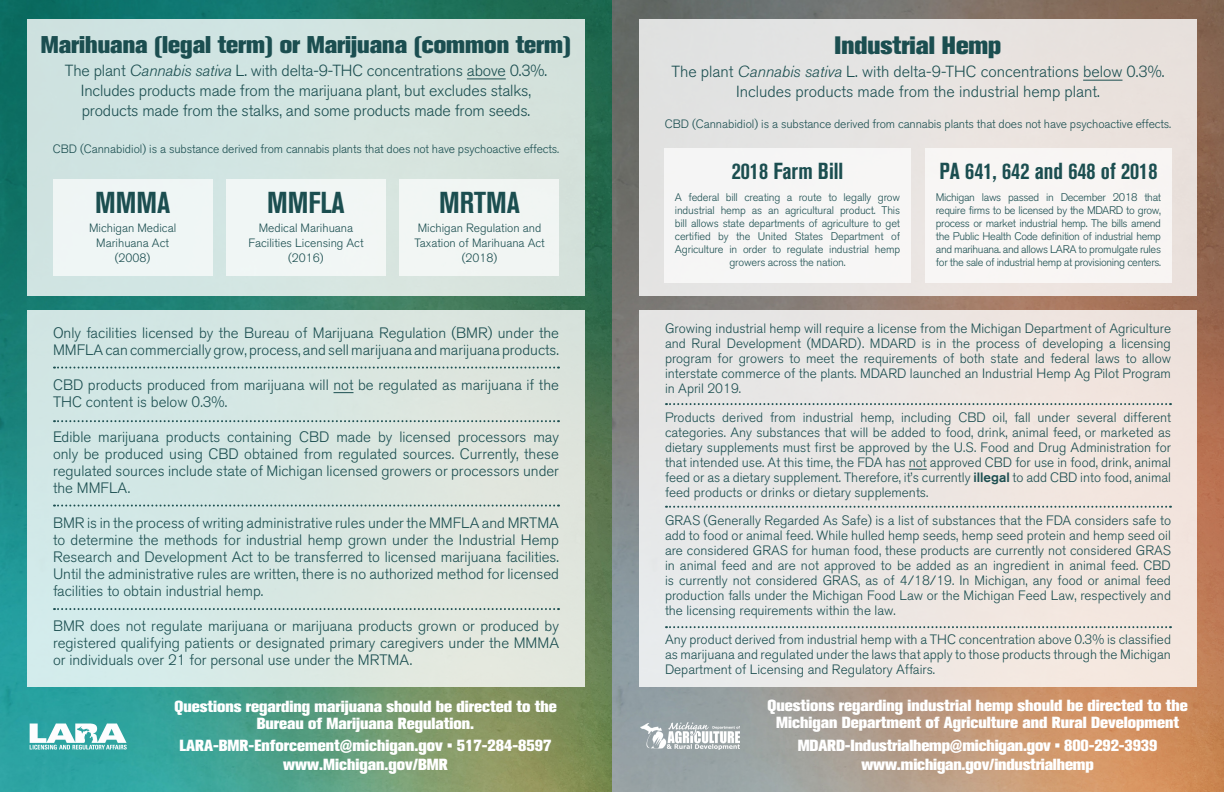
<style>
.page{position:relative;width:1224px;height:792px;background:#fff}
.page>*{position:absolute;margin:0;border:0;box-sizing:border-box;transform-origin:0 0}
.t1{font:30px "Akzidenz Grotesk BQ Bd Cnd Alt";color:#1b4e50}
.t2{font:800 25px "Akzidenz Grotesk BQ";color:#1b4e50}
.t3{font:800 24px "Akzidenz Grotesk BQ";color:#1b4e50}
.t4{font:23px "Akzidenz Grotesk BQ Bd Cnd Alt";color:#1b4e50}
.t5{font:800 16px/17px "Akzidenz Grotesk BQ";color:#fff;text-align:center}
.t6{font:300 16px/20px "Akzidenz Grotesk BQ";letter-spacing:-.01em;color:#1b4e50}
.t7{font:300 15px/17px "Akzidenz Grotesk BQ";color:#1b4e50;text-align:justify}
.t8{font:300 13.5px/15px "Akzidenz Grotesk BQ";color:#1b4e50;text-align:justify}
.t9{font:300 12px/15px "Akzidenz Grotesk BQ";color:#1b4e50}
.t10{font:300 11px/13px "Akzidenz Grotesk BQ";letter-spacing:-.015em;color:#1b4e50;text-align:center}
.s1{font-style:italic}
.s2{font-weight:500}
</style>
<div class="page">
<img style="left:0;top:0;width:1224px;height:792px">
<div style="left:27px;top:310px;width:558px;height:377px;background:#d7e7e2"></div>
<svg style="left:334px;top:392px;width:20px;height:1px"></svg>
<svg style="left:54px;top:367px;width:505px;height:2px"></svg>
<svg style="left:54px;top:420px;width:505px;height:2px"></svg>
<svg style="left:54px;top:505px;width:505px;height:2px"></svg>
<svg style="left:54px;top:608px;width:505px;height:2px"></svg>
<img style="left:29px;top:723px;width:98px;height:28px">
<div style="left:27px;top:19px;width:558px;height:277px;background:#d2e3e0"></div>
<hr style="left:467px;top:78px;width:39px;height:1px;background:#1b4e50">
<div style="left:226px;top:179px;width:160px;height:97px;background:#f1f6f5"></div>
<div style="left:53px;top:179px;width:159px;height:97px;background:#eff6f5"></div>
<div style="left:400px;top:179px;width:159px;height:97px;background:#f1f5f3"></div>
<div style="left:639px;top:310px;width:558px;height:376px;background:#ece6e2"></div>
<img style="left:641px;top:722px;width:98px;height:27px">
<div style="left:639px;top:20px;width:558px;height:276px;background:#e7e3e1"></div>
<hr style="left:1083px;top:80px;width:40px;height:1px;background:#1b4e50">
<div style="left:664px;top:148px;width:247px;height:135px;background:#f6f6f5"></div>
<div style="left:925px;top:148px;width:247px;height:135px;background:#f8f6f4"></div>
<svg style="left:909px;top:469px;width:18px;height:1px"></svg>
<svg style="left:666px;top:403px;width:505px;height:2px"></svg>
<svg style="left:666px;top:506px;width:505px;height:2px"></svg>
<svg style="left:666px;top:626px;width:505px;height:2px"></svg>
<p class="t3" style="left:41px;top:31px;width:532px">Marihuana (legal term) or Marijuana (common term)</p>
<p class="t6" style="left:65px;top:61px;width:484px">The plant <span class="s1">Cannabis sativa</span> L. with delta-9-THC concentrations above 0.3%.</p>
<p class="t6" style="left:81px;top:81px;width:452px">Includes products made from the marijuana plant, but excludes stalks, products made from the stalks, and some products made from seeds.</p>
<p class="t9" style="left:53px;top:141px;width:508px">CBD (Cannabidiol) is a substance derived from cannabis plants that does not have psychoactive effects.</p>
<p class="t1" style="left:95px;top:185px;width:77px">MMMA</p>
<p class="t9" style="left:89px;top:221px;width:89px">Michigan Medical</p>
<p class="t9" style="left:96px;top:236px;width:74px">Marihuana Act</p>
<p class="t9" style="left:115px;top:251px;width:37px">(2008)</p>
<p class="t1" style="left:267px;top:185px;width:79px">MMFLA</p>
<p class="t9" style="left:248px;top:221px;width:117px;text-align:center">Medical Marihuana<br>Facilities Licensing Act</p>
<p class="t9" style="left:288px;top:251px;width:37px">(2016)</p>
<p class="t1" style="left:439px;top:185px;width:82px">MRTMA</p>
<p class="t9" style="left:414px;top:221px;width:132px">Michigan Regulation and<br>Taxation of Marihuana Act</p>
<p class="t9" style="left:462px;top:251px;width:37px">(2018)</p>
<p class="t7" style="left:53px;top:325px;width:508px">Only facilities licensed by the Bureau of Marijuana Regulation (BMR) under the<br>MMFLA can commercially grow, process, and sell marijuana and marijuana products.</p>
<p class="t7" style="left:53px;top:377px;width:508px">CBD products produced from marijuana will not be regulated as marijuana if the<br>THC content is below 0.3%.</p>
<p class="t7" style="left:53px;top:429px;width:508px">Edible marijuana products containing CBD made by licensed processors may only be produced using CBD obtained from regulated sources. Currently, these regulated sources include state of Michigan licensed growers or processors under the MMFLA.</p>
<p class="t7" style="left:53px;top:515px;width:508px">BMR is in the process of writing administrative rules under the MMFLA and MRTMA to determine the methods for industrial hemp grown under the Industrial Hemp Research and Development Act to be transferred to licensed marijuana facilities.<br>Until the administrative rules are written, there is no authorized method for licensed facilities to obtain industrial hemp.</p>
<p class="t7" style="left:53px;top:618px;width:508px">BMR does not regulate marijuana or marijuana products grown or produced by registered qualifying patients or designated primary caregivers under the MMMA or individuals over 21 for personal use under the MRTMA.</p>
<p class="t5" style="left:174px;top:698px;width:384px">Questions regarding marijuana should be directed to the<br>Bureau of Marijuana Regulation.</p>
<p class="t5" style="left:180px;top:737px;width:374px">LARA-BMR-Enforcement@michigan.gov • 517-284-8597</p>
<p class="t5" style="left:283px;top:756px;width:166px">www.Michigan.gov/BMR</p>
<p class="t2" style="left:835px;top:31px;width:168px">Industrial Hemp</p>
<p class="t6" style="left:671px;top:62px;width:495px">The plant <span class="s1">Cannabis sativa</span> L. with delta-9-THC concentrations below 0.3%.</p>
<p class="t6" style="left:736px;top:82px;width:365px">Includes products made from the industrial hemp plant.</p>
<p class="t9" style="left:665px;top:116px;width:508px">CBD (Cannabidiol) is a substance derived from cannabis plants that does not have psychoactive effects.</p>
<p class="t4" style="left:732px;top:158px;width:113px">2018 Farm Bill</p>
<p class="t10" style="left:675px;top:191px;width:227px">A federal bill creating a route to legally grow industrial hemp as an agricultural product. This bill allows state departments of agriculture to get certified by the United States Department of Agriculture in order to regulate industrial hemp growers across the nation.</p>
<p class="t4" style="left:939px;top:158px;width:220px">PA 641, 642 and 648 of 2018</p>
<p class="t10" style="left:936px;top:191px;width:227px;text-align:justify">Michigan laws passed in December 2018 that require firms to be licensed by the MDARD to grow, process or market industrial hemp. The bills amend the Public Health Code definition of industrial hemp and marihuana. and allows LARA to promulgate rules for the sale of industrial hemp at provisioning centers.</p>
<p class="t8" style="left:665px;top:321px;width:508px">Growing industrial hemp will require a license from the Michigan Department of Agriculture and Rural Development (MDARD). MDARD is in the process of developing a licensing program for growers to meet the requirements of both state and federal laws to allow interstate commerce of the plants. MDARD launched an Industrial Hemp Ag Pilot Program in April 2019.</p>
<p class="t8" style="left:665px;top:410px;width:508px">Products derived from industrial hemp, including CBD oil, fall under several different categories. Any substances that will be added to food, drink, animal feed, or marketed as dietary supplements must first be approved by the U.S. Food and Drug Administration for that intended use. At this time, the FDA has not approved CBD for use in food, drink, animal feed or as a dietary supplement. Therefore, it’s currently <span class="s2">illegal</span> to add CBD into food, animal feed products or drinks or dietary supplements.</p>
<p class="t8" style="left:665px;top:513px;width:508px">GRAS (Generally Regarded As Safe) is a list of substances that the FDA considers safe to add to food or animal feed. While hulled hemp seeds, hemp seed protein and hemp seed oil are considered GRAS for human food, these products are currently not considered GRAS in animal feed and are not approved to be added as an ingredient in animal feed. CBD is currently not considered GRAS, as of 4/18/19. In Michigan, any food or animal feed production falls under the Michigan Food Law or the Michigan Feed Law, respectively and the licensing requirements within the law.</p>
<p class="t8" style="left:665px;top:632px;width:508px">Any product derived from industrial hemp with a THC concentration above 0.3% is classified as marijuana and regulated under the laws that apply to those products through the Michigan Department of Licensing and Regulatory Affairs.</p>
<p class="t5" style="left:767px;top:697px;width:422px">Questions regarding industrial hemp should be directed to the<br>Michigan Department of Agriculture and Rural Development</p>
<p class="t5" style="left:798px;top:737px;width:361px">MDARD-Industrialhemp@michigan.gov • 800-292-3939</p>
<p class="t5" style="left:861px;top:756px;width:234px">www.michigan.gov/industrialhemp</p>
</div>
